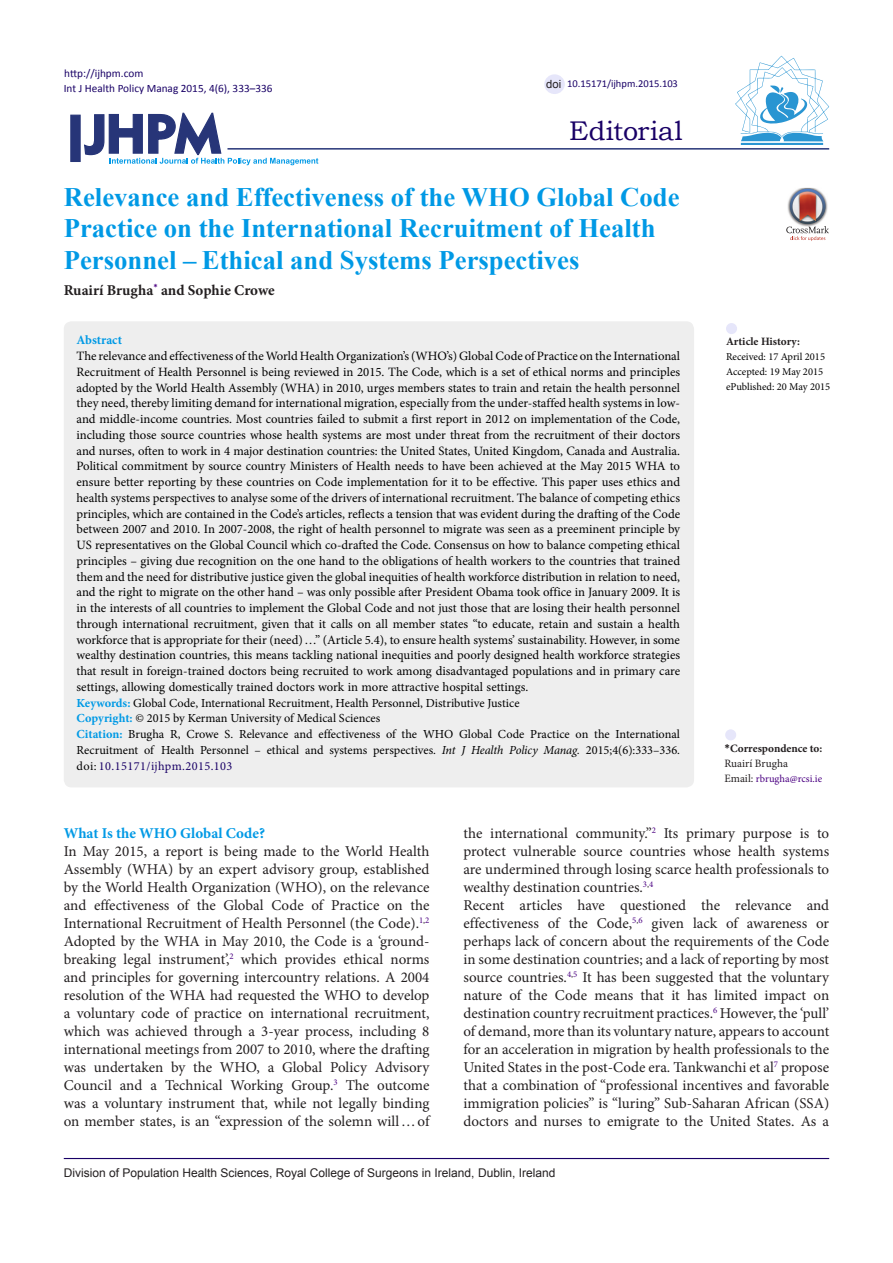
<style>
.page{position:relative;width:893px;height:1263px;background:#fff}
.page>*{position:absolute;margin:0;border:0;box-sizing:border-box;transform-origin:0 0}
.t1{font:27px "Bookman Old Style";letter-spacing:.005em;color:#190066}
.Default{font:700 26.7px/31.5px "Times New Roman";color:#0099e5}
.t2{font:15px/18px "Minion Pro";color:#231f20;text-align:justify}
.Default-2{font:700 15px "Minion Pro";color:#231f20}
.t3{font:700 15px "Minion Pro";color:#0099e5}
.Default-3{font:12.75px/15.8px "Minion Pro";letter-spacing:-.005em;color:#000;text-align:justify}
.Default-4{font:700 12.75px "Minion Pro";color:#0099e5}
.Default-5{font:12.3px/15.8px "Minion Pro";color:#000;text-align:justify}
.t4{font:12px "Arial";color:#231f20}
.t5{font:11.25px "Calibri";color:#190066}
.t6{font:700 11.25px "Minion Pro";color:#231f20}
.t7{font:11.25px "Minion Pro";color:#231f20}
.t8{font:11.25px "Arial";color:#231f20}
.t9{font:10.5px "Minion Pro";color:#000}
.t10{font:10.5px "Calibri";color:#190066}
.t11{font:10.5px "Minion Pro";color:#4b0082}
.s1{font-weight:700;color:#0099e5}
.s2{font-style:italic}
.s3{color:#190066}
.s4{font-family:"Calibri"}
.s5{font-size:11.25px;color:#231f20}
</style>
<div class="page">
<svg style="left:84px;top:112px;width:234px;height:53px"></svg>
<div style="left:70px;top:115px;width:11px;height:47px;background:#273578;border:1px solid #273578"></div>
<hr style="left:227px;top:148px;width:602px;height:2px;background:#273578">
<div style="left:64px;top:321px;width:630px;height:466px;background:#eee;border-radius:8px"></div>
<div style="left:725px;top:729px;width:11px;height:11px;background:#e6e6fa;border-radius:50%"></div>
<div style="left:726px;top:323px;width:11px;height:11px;background:#e6e6fa;border-radius:50%"></div>
<hr style="left:64px;top:1158px;width:765px;height:1px;background:#190066">
<hr style="left:741px;top:143px;width:82px;height:2px;background:#2995d2">
<svg style="left:735px;top:56px;width:94px;height:85px"></svg>
<div style="left:544px;top:74px;width:21px;height:20px;background:#e6e6fa;border-radius:50%"></div>
<img style="left:798px;top:188px;width:18px;height:1px">
<svg style="left:786px;top:189px;width:43px;height:52px"></svg>
<p class="t5" style="left:64px;top:66px;width:81px">http://ijhpm.com</p>
<p class="t5" style="left:64px;top:81px;width:210px">Int J Health Policy Manag 2015, 4(6), 333–336</p>
<p class="t8" style="left:546px;top:76px;width:17px">doi</p>
<p class="t10" style="left:567px;top:77px;width:112px">10.15171/ijhpm.2015.103</p>
<p class="t1" style="left:569px;top:113px;width:115px">Editorial</p>
<p class="Default" style="left:64px;top:180px;width:617px">Relevance and Effectiveness of the WHO Global Code<br>Practice on the International Recruitment of Health<br>Personnel – Ethical and Systems Perspectives</p>
<p class="Default-2" style="left:64px;top:280px;width:213px">Ruairí Brugha<sup>*</sup> and Sophie Crowe</p>
<p class="Default-4" style="left:77px;top:331px;width:47px">Abstract</p>
<p class="Default-3" style="left:77px;top:348px;width:605px">The relevance and effectiveness of the World Health Organization’s (WHO’s) Global Code of Practice on the International Recruitment of Health Personnel is being reviewed in 2015. The Code, which is a set of ethical norms and principles adopted by the World Health Assembly (WHA) in 2010, urges members states to train and retain the health personnel they need, thereby limiting demand for international migration, especially from the under-staffed health systems in low&shy;and middle-income countries. Most countries failed to submit a first report in 2012 on implementation of the Code, including those source countries whose health systems are most under threat from the recruitment of their doctors and nurses, often to work in 4 major destination countries: the United States, United Kingdom, Canada and Australia.<br>Political commitment by source country Ministers of Health needs to have been achieved at the May 2015 WHA to ensure better reporting by these countries on Code implementation for it to be effective. This paper uses ethics and health systems perspectives to analyse some of the drivers of international recruitment. The balance of competing ethics principles, which are contained in the Code’s articles, reflects a tension that was evident during the drafting of the Code between 2007 and 2010. In 2007-2008, the right of health personnel to migrate was seen as a preeminent principle by US representatives on the Global Council which co-drafted the Code. Consensus on how to balance competing ethical principles – giving due recognition on the one hand to the obligations of health workers to the countries that trained them and the need for distributive justice given the global inequities of health workforce distribution in relation to need, and the right to migrate on the other hand – was only possible after President Obama took office in January 2009. It is in the interests of all countries to implement the Global Code and not just those that are losing their health personnel through international recruitment, given that it calls on all member states “to educate, retain and sustain a health workforce that is appropriate for their (need)…” (Article 5.4), to ensure health systems’ sustainability. However, in some wealthy destination countries, this means tackling national inequities and poorly designed health workforce strategies that result in foreign-trained doctors being recruited to work among disadvantaged populations and in primary care settings, allowing domestically trained doctors work in more attractive hospital settings.</p>
<p class="Default-5" style="left:77px;top:695px;width:445px"><span class="s1">Keywords:</span> Global Code, International Recruitment, Health Personnel, Distributive Justice</p>
<p class="Default-5" style="left:77px;top:711px;width:305px"><span class="s1">Copyright:</span> © 2015 by Kerman University of Medical Sciences</p>
<p class="Default-5" style="left:77px;top:726px;width:605px"><span class="s1">Citation:</span> Brugha R, Crowe S. Relevance and effectiveness of the WHO Global Code Practice on the International Recruitment of Health Personnel – ethical and systems perspectives. <span class="s2">Int J Health Policy Manag.</span> 2015;4(6):333–336. doi: <span class="s3">10.15171/ijhpm.2015.103</span></p>
<p class="t6" style="left:726px;top:333px;width:76px">Article History:</p>
<p class="t9" style="left:726px;top:350px;width:101px">Received: 17 April 2015</p>
<p class="t9" style="left:726px;top:365px;width:99px">Accepted: 19 May 2015</p>
<p class="t9" style="left:726px;top:380px;width:106px">ePublished: 20 May 2015</p>
<p class="t6" style="left:724px;top:741px;width:99px"><span class="s4">*</span>Correspondence to:</p>
<p class="t7" style="left:724px;top:756px;width:65px">Ruairí Brugha</p>
<p class="t11" style="left:724px;top:772px;width:99px"><span class="s5">Email:</span> rbrugha@rcsi.ie</p>
<p class="t3" style="left:64px;top:822px;width:203px">What Is the WHO Global Code?</p>
<p class="t2" style="left:64px;top:842px;width:367px">In May 2015, a report is being made to the World Health Assembly (WHA) by an expert advisory group, established by the World Health Organization (WHO), on the relevance and effectiveness of the Global Code of Practice on the International Recruitment of Health Personnel (the Code).<sup>1</sup><sup>,</sup><sup>2<br></sup>Adopted by the WHA in May 2010, the Code is a ‘ground&shy;breaking legal instrument’,<sup>2</sup> which provides ethical norms and principles for governing intercountry relations. A 2004 resolution of the WHA had requested the WHO to develop a voluntary code of practice on international recruitment, which was achieved through a 3-year process, including 8 international meetings from 2007 to 2010, where the drafting was undertaken by the WHO, a Global Policy Advisory Council and a Technical Working Group.<sup>3</sup> The outcome was a voluntary instrument that, while not legally binding on member states, is an “expression of the solemn will…of</p>
<p class="t2" style="left:463px;top:824px;width:367px">the international community.”<sup>2</sup> Its primary purpose is to protect vulnerable source countries whose health systems are undermined through losing scarce health professionals to wealthy destination countries.<sup>3</sup><sup>,</sup><sup>4</sup></p>
<p class="t2" style="left:463px;top:896px;width:367px">Recent articles have questioned the relevance and effectiveness of the Code,<sup>5</sup><sup>,</sup><sup>6</sup> given lack of awareness or perhaps lack of concern about the requirements of the Code in some destination countries; and a lack of reporting by most source countries.<sup>4</sup><sup>,</sup><sup>5</sup> It has been suggested that the voluntary nature of the Code means that it has limited impact on destination country recruitment practices.<sup>6</sup> However, the ‘pull’ of demand, more than its voluntary nature, appears to account for an acceleration in migration by health professionals to the United States in the post-Code era. Tankwanchi et al<sup>7</sup> propose that a combination of “professional incentives and favorable immigration policies” is “luring” Sub-Saharan African (SSA) doctors and nurses to emigrate to the United States. As a</p>
<p class="t4" style="left:64px;top:1165px;width:493px">Division of Population Health Sciences, Royal College of Surgeons in Ireland, Dublin, Ireland</p>
</div>
